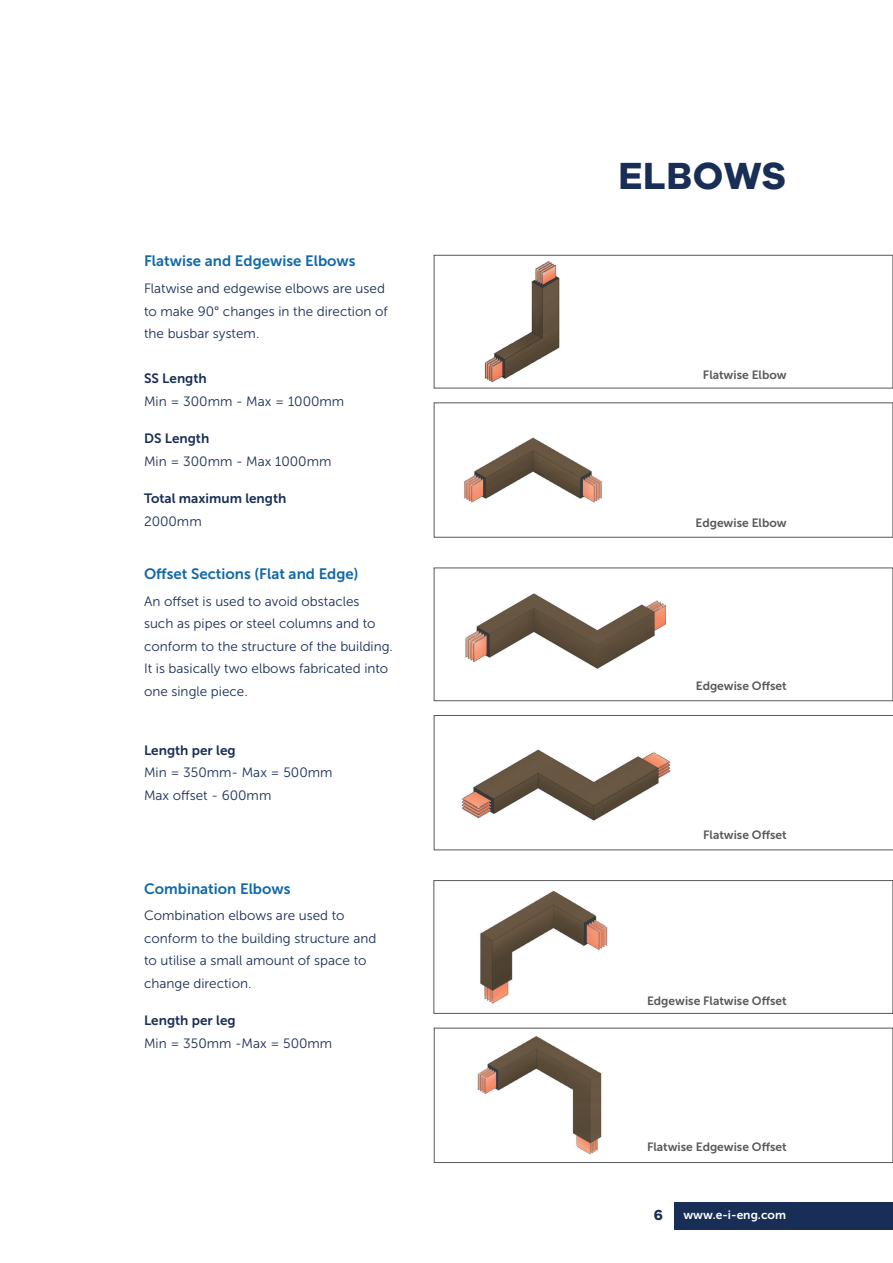
<style>
.page{position:relative;width:893px;height:1263px;background:#fff}
.page>*{position:absolute;margin:0;border:0;box-sizing:border-box;transform-origin:0 0}
.t1{font:700 39px "Galano Grotesque DEMO";letter-spacing:.01em;color:#182e57}
.t2{font:15px "Museo Sans 700";color:#1269a6}
.t3{font:700 15px "Galano Grotesque DEMO";color:#182e57}
.BODYTEXT{font:13.5px/22.5px "Museo Sans 300";color:#182e57}
.BODYTEXT-2{font:13.5px/22.5px "Museo Sans 700";color:#182e57}
.t4{font:12px "Museo Sans 700";color:#57585a}
.t5{font:12px "Museo Sans 700";color:#fff}
.s1{font-family:"Museo Sans 700"}
.s2{font-family:"Museo Sans 300"}
</style>
<div class="page">
<svg style="left:434px;top:715px;width:459px;height:135px"></svg>
<img style="left:464px;top:437px;width:138px;height:66px">
<img style="left:477px;top:1036px;width:125px;height:119px">
<div style="left:434px;top:1028px;width:459px;height:135px;border:1px solid #57585a"></div>
<img style="left:465px;top:593px;width:201px;height:76px">
<div style="left:434px;top:568px;width:459px;height:133px;border:1px solid #57585a"></div>
<img style="left:480px;top:890px;width:128px;height:114px">
<div style="left:434px;top:880px;width:459px;height:133px;border:1px solid #57585a"></div>
<img style="left:484px;top:261px;width:76px;height:122px">
<div style="left:434px;top:255px;width:459px;height:133px;border:1px solid #57585a"></div>
<div style="left:674px;top:1202px;width:219px;height:27px;background:#182e57"></div>
<h2 class="t2" style="left:144px;top:253px;width:213px">Flatwise and Edgewise Elbows</h2>
<p class="BODYTEXT" style="left:144px;top:277px;width:245px">Flatwise and edgewise elbows are used to make 90° changes in the direction of the busbar system.</p>
<p class="BODYTEXT" style="left:144px;top:367px;width:202px"><span class="s1">SS Length<br></span>Min = 300mm - Max = 1000mm</p>
<p class="BODYTEXT" style="left:144px;top:427px;width:189px"><span class="s1">DS Length<br></span>Min = 300mm - Max 1000mm</p>
<p class="BODYTEXT-2" style="left:144px;top:487px;width:144px">Total maximum length<br><span class="s2">2000mm</span></p>
<h2 class="t2" style="left:144px;top:565px;width:216px">Offset Sections (Flat and Edge)</h2>
<p class="BODYTEXT" style="left:144px;top:590px;width:250px">An offset is used to avoid obstacles<br>such as pipes or steel columns and to conform to the structure of the building.<br>It is basically two elbows fabricated into one single piece.</p>
<p class="BODYTEXT" style="left:144px;top:739px;width:190px"><span class="s1">Length per leg<br></span>Min = 350mm- Max = 500mm<br>Max offset - 600mm</p>
<h2 class="t2" style="left:144px;top:880px;width:148px">Combination Elbows</h2>
<p class="BODYTEXT" style="left:144px;top:904px;width:234px">Combination elbows are used to conform to the building structure and to utilise a small amount of space to change direction.</p>
<p class="BODYTEXT" style="left:144px;top:1009px;width:190px"><span class="s1">Length per leg<br></span>Min = 350mm -Max = 500mm</p>
<h1 class="t1" style="left:618px;top:159px;width:169px">ELBOWS</h1>
<p class="t4" style="left:703px;top:368px;width:85px">Flatwise Elbow</p>
<p class="t4" style="left:695px;top:516px;width:93px">Edgewise Elbow</p>
<p class="t4" style="left:696px;top:680px;width:92px">Edgewise Offset</p>
<p class="t4" style="left:703px;top:828px;width:85px">Flatwise Offset</p>
<p class="t4" style="left:647px;top:994px;width:141px">Edgewise Flatwise Offset</p>
<p class="t4" style="left:647px;top:1140px;width:141px">Flatwise Edgewise Offset</p>
<p class="t3" style="left:654px;top:1208px;width:11px">6</p>
<p class="t5" style="left:683px;top:1208px;width:104px">www.e-i-eng.com</p>
</div>
